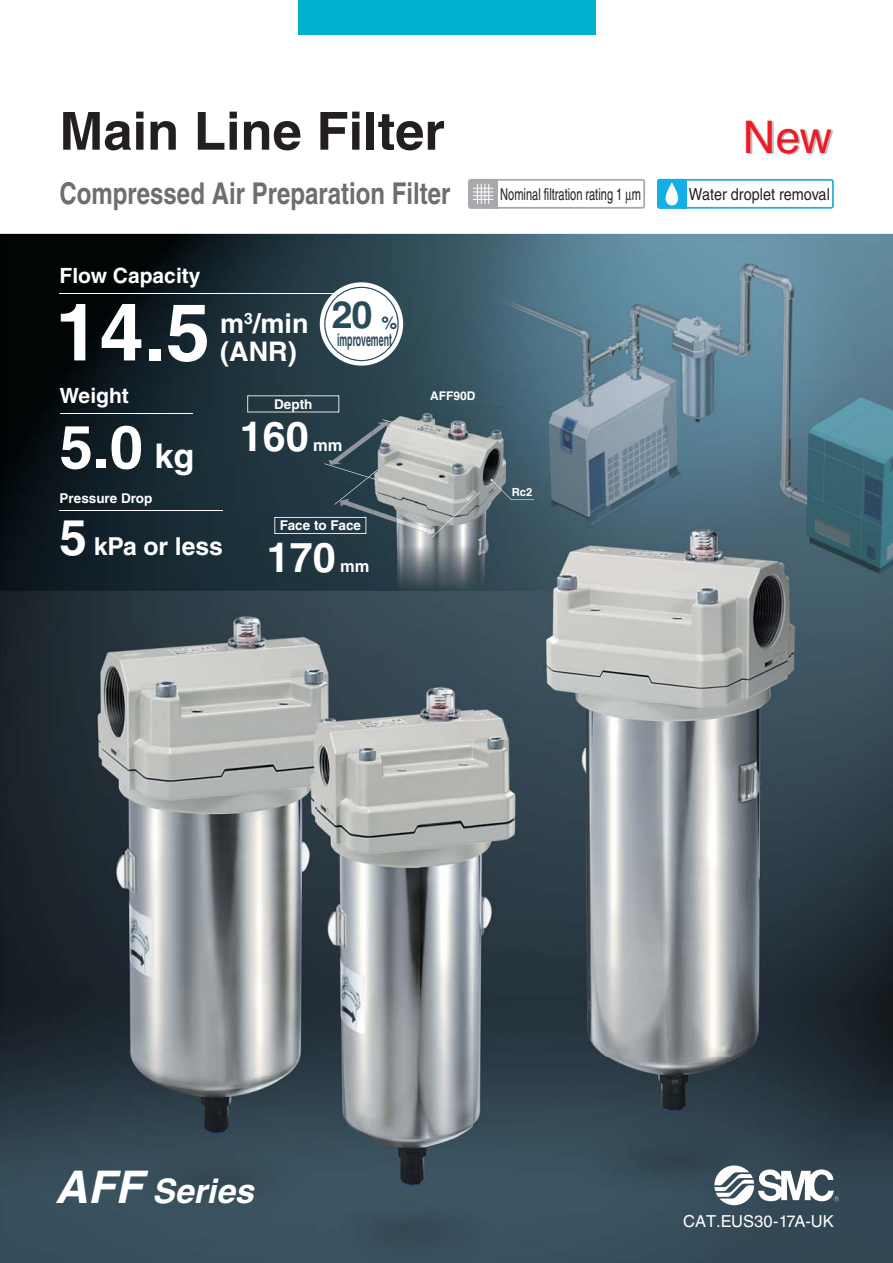
<style>
.page{position:relative;width:893px;height:1263px;background:#fff}
.page>*{position:absolute;margin:0;border:0;box-sizing:border-box;transform-origin:0 0}
.t1{font:700 79.5px "Helvetica";color:#fff}
.t2{font:700 60px "Helvetica";color:#fff}
.t3{font:700 52.5px "Helvetica";color:#231f20}
.t4{font:45px "Helvetica";color:#ed1c24}
.t5{font:700 41.25px "Helvetica";color:#fff}
.t6{font:700 37.8px "Helvetica";color:#2a4b5a}
.t7{font:italic 700 33.75px "Helvetica";color:#fff}
.t8{font:700 30px "Helvetica";color:#6d6e70;scale:.8 1}
.t9{font:700 27px/28px "Helvetica";color:#fff}
.t10{font:700 24.75px "Helvetica";letter-spacing:-.005em;color:#fff}
.t11{font:700 21px "Helvetica";color:#fff}
.t12{font:700 17.7px "Helvetica";color:#2a4b5a;scale:.5 1}
.t13{font:16.5px "Helvetica";color:#231f20;scale:.67 1}
.t14{font:16.5px "Helvetica";color:#231f20;scale:.88 1}
.t15{font:16.5px "Helvetica";color:#fff}
.t16{font:700 16.5px "Helvetica";color:#fff}
.t17{font:700 13.5px "Helvetica";color:#fff}
.t18{font:700 12px "Helvetica";color:#fff}
.t19{font:700 11.25px "Helvetica";color:#fff}
.s1{font-size:17.7px}
.s2{font-size:34.05px}
.s3{font-size:49.5px}
.s4{font-size:45px}
</style>
<div class="page">
<img style="left:0;top:234px;width:315px;height:1029px">
<img style="left:315px;top:234px;width:474px;height:205px">
<img style="left:789px;top:234px;width:103px;height:1029px">
<img style="left:315px;top:439px;width:106px;height:824px">
<img style="left:474px;top:439px;width:316px;height:824px">
<img style="left:421px;top:591px;width:53px;height:672px">
<svg style="left:247px;top:395px;width:92px;height:17px;background:#374a53"></svg>
<svg style="left:274px;top:517px;width:92px;height:17px;background:#3b4c57"></svg>
<img style="left:328px;top:430px;width:44px;height:22px">
<img style="left:372px;top:408px;width:134px;height:183px">
<svg style="left:324px;top:452px;width:76px;height:53px;background:#4d5f67"></svg>
<img style="left:372px;top:421px;width:10px;height:15px">
<img style="left:372px;top:452px;width:28px;height:22px">
<img style="left:382px;top:419px;width:66px;height:18px">
<img style="left:340px;top:499px;width:32px;height:15px">
<img style="left:372px;top:510px;width:59px;height:25px">
<svg style="left:431px;top:492px;width:48px;height:46px;background:#a3a7a8"></svg>
<svg style="left:490px;top:479px;width:44px;height:21px"></svg>
<hr style="left:60px;top:413px;width:132px;height:1px;background:#fff">
<hr style="left:60px;top:510px;width:163px;height:1px;background:#fff">
<svg style="left:657px;top:179px;width:176px;height:30px"></svg>
<hr style="left:60px;top:293px;width:290px;height:1px;background:#fff">
<svg style="left:320px;top:282px;width:83px;height:84px"></svg>
<svg style="left:324px;top:287px;width:74px;height:74px"></svg>
<svg style="left:714px;top:1165px;width:124px;height:40px"></svg>
<div style="left:298px;top:0;width:297px;height:34px;background:#00b1cd"></div>
<svg style="left:468px;top:179px;width:177px;height:30px"></svg>
<h3 class="t3" style="left:60px;top:112px;width:387px">Main Line Filter</h3>
<h3 class="t4" style="left:743px;top:120px;width:91px">New</h3>
<p class="t8" style="left:60px;top:183px;width:490px">Compressed Air Preparation Filter</p>
<p class="t13" style="left:500px;top:188px;width:211px">Nominal filtration rating 1 m</p>
<p class="t14" style="left:689px;top:188px;width:162px">Water droplet removal</p>
<p class="t11" style="left:60px;top:268px;width:142px">Flow Capacity</p>
<h1 class="t1" style="left:55px;top:303px;width:156px">14.5</h1>
<p class="t9" style="left:220px;top:312px;width:90px">m<sup>3</sup>/min (ANR)</p>
<p class="t11" style="left:60px;top:388px;width:71px">Weight</p>
<p class="t17" style="left:274px;top:399px;width:40px">Depth</p>
<p class="t6" style="left:332px;top:301px;width:67px">20 <span class="s1">%</span></p>
<p class="t12" style="left:337px;top:333px;width:111px">improvement</p>
<h2 class="t2" style="left:60px;top:425px;width:136px">5.0 <span class="s2">kg</span></h2>
<p class="t17" style="left:60px;top:494px;width:94px">Pressure Drop</p>
<p class="t10" style="left:60px;top:537px;width:165px"><span class="s3">5</span> kPa or less</p>
<h3 class="t5" style="left:240px;top:421px;width:70px">160</h3>
<p class="t16" style="left:313px;top:439px;width:31px">mm</p>
<p class="t17" style="left:280px;top:521px;width:83px">Face to Face</p>
<h3 class="t5" style="left:267px;top:542px;width:70px">170</h3>
<p class="t16" style="left:340px;top:560px;width:31px">mm</p>
<p class="t18" style="left:430px;top:392px;width:47px">AFF90D</p>
<p class="t19" style="left:511px;top:488px;width:22px">Rc2</p>
<p class="t7" style="left:55px;top:1179px;width:200px"><span class="s4">AFF</span> Series</p>
<p class="t15" style="left:683px;top:1215px;width:152px">CAT.EUS30-17A-UK</p>
</div>
